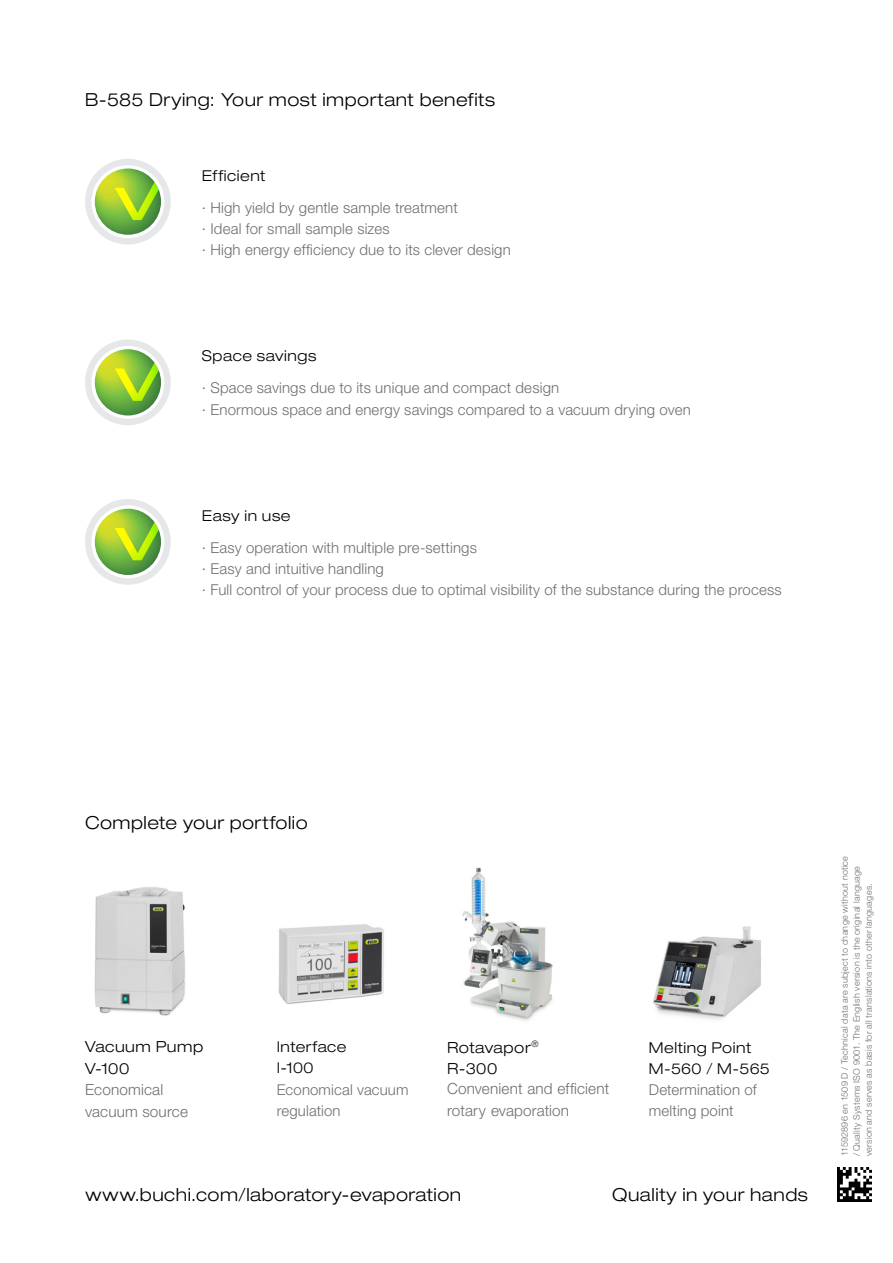
<style>
.page{position:relative;width:893px;height:1263px;background:#fff}
.page>*{position:absolute;margin:0;border:0;box-sizing:border-box;transform-origin:0 0}
.EN_Title{font:300 expanded 18px "Helvetica Neue LT Std";letter-spacing:.025em;color:#000}
.t1{font:300 15.3px/21.8px "Helvetica Neue LT Std";letter-spacing:.01em;color:#6d6e71}
.t2{font:300 expanded 15.3px/21.8px "Helvetica Neue LT Std";letter-spacing:.03em;color:#000}
.t3{font:300 15px/21.3px "Helvetica Neue LT Std";letter-spacing:.01em;color:#6d6e71}
.EN_Title_small_down{font:300 expanded 15px "Helvetica Neue LT Std";letter-spacing:.035em;color:#000}
.t4{font:300 14.85px/21.1px "Helvetica Neue LT Std";letter-spacing:.01em;color:#6d6e71}
.EN_Barcode{font:300 9px/12px "Helvetica Neue LT Std";letter-spacing:.03em;color:#6d6e71}
.s1{font-stretch:expanded;color:#000}
</style>
<div class="page">
<div style="left:85px;top:159px;width:86px;height:85px;background:#e6e7e8;border-radius:50%"></div>
<svg style="left:91px;top:165px;width:73px;height:73px"></svg>
<svg style="left:95px;top:169px;width:66px;height:66px"></svg>
<svg style="left:110px;top:168px;width:51px;height:67px;background:#9bc852"></svg>
<div style="left:85px;top:339px;width:86px;height:86px;background:#e6e7e8;border-radius:50%"></div>
<svg style="left:91px;top:346px;width:73px;height:73px"></svg>
<svg style="left:95px;top:349px;width:66px;height:66px"></svg>
<svg style="left:110px;top:349px;width:51px;height:67px;background:#9bc852"></svg>
<div style="left:85px;top:499px;width:86px;height:86px;background:#e6e7e8;border-radius:50%"></div>
<svg style="left:91px;top:505px;width:73px;height:73px"></svg>
<svg style="left:95px;top:509px;width:66px;height:66px"></svg>
<svg style="left:110px;top:509px;width:51px;height:66px;background:#9ac74f"></svg>
<img style="left:838px;top:1167px;width:34px;height:34px">
<img style="left:94px;top:887px;width:91px;height:129px">
<img style="left:278px;top:924px;width:106px;height:80px">
<img style="left:653px;top:926px;width:108px;height:94px">
<img style="left:462px;top:867px;width:91px;height:154px">
<p class="EN_Title" style="left:85px;top:89px;width:412px">B-585 Drying: Your most important benefits</p>
<p class="EN_Title_small_down" style="left:202px;top:166px;width:65px">Efficient</p>
<p class="t3" style="left:202px;top:196px;width:257px">∙ High yield by gentle sample treatment</p>
<p class="t3" style="left:202px;top:218px;width:189px">∙ Ideal for small sample sizes</p>
<p class="t3" style="left:202px;top:239px;width:310px">∙ High energy efficiency due to its clever design</p>
<p class="EN_Title_small_down" style="left:202px;top:347px;width:116px">Space savings</p>
<p class="t3" style="left:202px;top:377px;width:359px">∙ Space savings due to its unique and compact design</p>
<p class="t3" style="left:202px;top:398px;width:490px">∙ Enormous space and energy savings compared to a vacuum drying oven</p>
<p class="EN_Title_small_down" style="left:202px;top:507px;width:90px">Easy in use</p>
<p class="t3" style="left:202px;top:536px;width:276px">∙ Easy operation with multiple pre-settings</p>
<p class="t3" style="left:202px;top:558px;width:183px">∙ Easy and intuitive handling</p>
<p class="t3" style="left:202px;top:579px;width:581px">∙ Full control of your process due to optimal visibility of the substance during the process</p>
<p class="EN_Title" style="left:85px;top:812px;width:224px">Complete your portfolio</p>
<p class="t2" style="left:447px;top:1036px;width:93px">Rotavapor<sup>®<br></sup>R-300</p>
<p class="t1" style="left:447px;top:1077px;width:164px">Convenient and efficient rotary evaporation</p>
<p class="t1" style="left:85px;top:1035px;width:120px"><span class="s1">Vacuum Pump<br>V-100<br></span>Economical vacuum source</p>
<p class="t4" style="left:277px;top:1036px;width:133px"><span class="s1">Interface<br>I-100<br></span>Economical vacuum regulation</p>
<p class="t3" style="left:649px;top:1036px;width:122px"><span class="s1">Melting Point<br>M-560 / M-565<br></span>Determination of melting point</p>
<p class="EN_Title" style="left:86px;top:1184px;width:377px">www.buchi.com/laboratory-evaporation</p>
<p class="EN_Title" style="left:612px;top:1184px;width:197px">Quality in your hands</p>
<p class="EN_Barcode" style="left:838px;top:1156px;width:302px;rotate:-90deg">11592896 en 1509 D / Technical data are subject to change without notice / Quality Systems ISO 9001. The English version is the original language version and serves as basis for all translations into other languages.</p>
</div>
